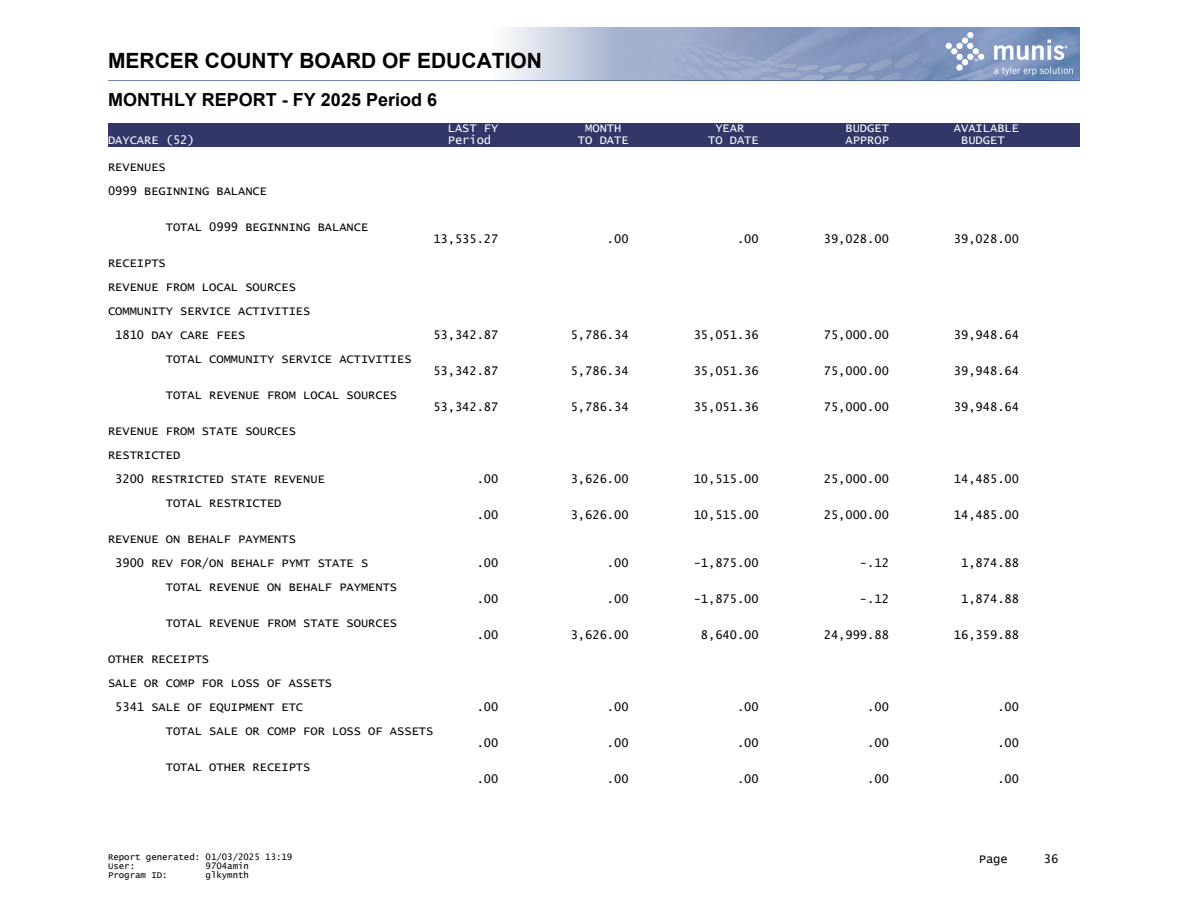
<style>
.page{position:relative;width:1188px;height:918px;background:#fff}
.page>*{position:absolute;margin:0;border:0;box-sizing:border-box;transform-origin:0 0}
.t1{font:700 21px "Arial";color:#000}
.t2{font:700 18px "Arial";color:#000}
.t3{font:12px/24px "Lucida Console";color:#000}
.t4{font:12px "Lucida Console";color:#fff}
.t5{font:9px/9px "Lucida Console";color:#000}
</style>
<div class="page">
<img style="left:108px;top:27px;width:972px;height:54px">
<div style="left:108px;top:123px;width:972px;height:12px;background:#333768"></div>
<div style="left:108px;top:135px;width:972px;height:12px;background:#333768"></div>
<h1 class="t1" style="left:108px;top:52px;width:435px">MERCER COUNTY BOARD OF EDUCATION</h1>
<h2 class="t2" style="left:108px;top:93px;width:331px">MONTHLY REPORT - FY 2025 Period 6</h2>
<p class="t4" style="left:448px;top:123px;width:52px">LAST FY</p>
<p class="t4" style="left:585px;top:123px;width:38px">MONTH</p>
<p class="t4" style="left:715px;top:123px;width:30px">YEAR</p>
<p class="t4" style="left:846px;top:123px;width:45px">BUDGET</p>
<p class="t4" style="left:954px;top:123px;width:67px">AVAILABLE</p>
<p class="t4" style="left:108px;top:135px;width:88px">DAYCARE (52)</p>
<p class="t4" style="left:448px;top:135px;width:45px">Period</p>
<p class="t4" style="left:578px;top:135px;width:52px">TO DATE</p>
<p class="t4" style="left:708px;top:135px;width:52px">TO DATE</p>
<p class="t4" style="left:846px;top:135px;width:45px">APPROP</p>
<p class="t4" style="left:961px;top:135px;width:45px">BUDGET</p>
<p class="t3" style="left:108px;top:155px;width:161px">REVENUES<br>0999 BEGINNING BALANCE</p>
<p class="t3" style="left:166px;top:215px;width:204px">TOTAL 0999 BEGINNING BALANCE</p>
<p class="t3" style="left:433px;top:227px;width:67px">13,535.27</p>
<p class="t3" style="left:607px;top:227px;width:23px">.00</p>
<p class="t3" style="left:737px;top:227px;width:23px">.00</p>
<p class="t3" style="left:824px;top:227px;width:67px">39,028.00</p>
<p class="t3" style="left:954px;top:227px;width:67px">39,028.00</p>
<p class="t3" style="left:108px;top:251px;width:59px">RECEIPTS</p>
<p class="t3" style="left:108px;top:275px;width:189px">REVENUE FROM LOCAL SOURCES</p>
<p class="t3" style="left:108px;top:299px;width:204px">COMMUNITY SERVICE ACTIVITIES</p>
<p class="t3" style="left:115px;top:323px;width:132px">1810 DAY CARE FEES</p>
<p class="t3" style="left:433px;top:323px;width:67px">53,342.87</p>
<p class="t3" style="left:571px;top:323px;width:59px">5,786.34</p>
<p class="t3" style="left:694px;top:323px;width:67px">35,051.36</p>
<p class="t3" style="left:824px;top:323px;width:67px">75,000.00</p>
<p class="t3" style="left:954px;top:323px;width:67px">39,948.64</p>
<p class="t3" style="left:166px;top:347px;width:247px">TOTAL COMMUNITY SERVICE ACTIVITIES</p>
<p class="t3" style="left:433px;top:359px;width:67px">53,342.87</p>
<p class="t3" style="left:571px;top:359px;width:59px">5,786.34</p>
<p class="t3" style="left:694px;top:359px;width:67px">35,051.36</p>
<p class="t3" style="left:824px;top:359px;width:67px">75,000.00</p>
<p class="t3" style="left:954px;top:359px;width:67px">39,948.64</p>
<p class="t3" style="left:166px;top:383px;width:233px">TOTAL REVENUE FROM LOCAL SOURCES</p>
<p class="t3" style="left:433px;top:395px;width:67px">53,342.87</p>
<p class="t3" style="left:571px;top:395px;width:59px">5,786.34</p>
<p class="t3" style="left:694px;top:395px;width:67px">35,051.36</p>
<p class="t3" style="left:824px;top:395px;width:67px">75,000.00</p>
<p class="t3" style="left:954px;top:395px;width:67px">39,948.64</p>
<p class="t3" style="left:108px;top:419px;width:189px">REVENUE FROM STATE SOURCES<br>RESTRICTED</p>
<p class="t3" style="left:115px;top:467px;width:211px">3200 RESTRICTED STATE REVENUE</p>
<p class="t3" style="left:477px;top:467px;width:23px">.00</p>
<p class="t3" style="left:571px;top:467px;width:59px">3,626.00</p>
<p class="t3" style="left:694px;top:467px;width:67px">10,515.00</p>
<p class="t3" style="left:824px;top:467px;width:67px">25,000.00</p>
<p class="t3" style="left:954px;top:467px;width:67px">14,485.00</p>
<p class="t3" style="left:166px;top:491px;width:117px">TOTAL RESTRICTED</p>
<p class="t3" style="left:477px;top:503px;width:23px">.00</p>
<p class="t3" style="left:571px;top:503px;width:59px">3,626.00</p>
<p class="t3" style="left:694px;top:503px;width:67px">10,515.00</p>
<p class="t3" style="left:824px;top:503px;width:67px">25,000.00</p>
<p class="t3" style="left:954px;top:503px;width:67px">14,485.00</p>
<p class="t3" style="left:115px;top:527px;width:255px;text-indent:-7px">REVENUE ON BEHALF PAYMENTS<br>3900 REV FOR/ON BEHALF PYMT STATE S</p>
<p class="t3" style="left:477px;top:551px;width:23px">.00</p>
<p class="t3" style="left:607px;top:551px;width:23px">.00</p>
<p class="t3" style="left:694px;top:551px;width:67px">-1,875.00</p>
<p class="t3" style="left:860px;top:551px;width:30px">-.12</p>
<p class="t3" style="left:961px;top:551px;width:59px">1,874.88</p>
<p class="t3" style="left:166px;top:575px;width:233px">TOTAL REVENUE ON BEHALF PAYMENTS</p>
<p class="t3" style="left:166px;top:611px;width:233px">TOTAL REVENUE FROM STATE SOURCES</p>
<p class="t3" style="left:477px;top:587px;width:23px">.00</p>
<p class="t3" style="left:607px;top:587px;width:23px">.00</p>
<p class="t3" style="left:694px;top:587px;width:67px">-1,875.00</p>
<p class="t3" style="left:860px;top:587px;width:30px">-.12</p>
<p class="t3" style="left:961px;top:587px;width:59px">1,874.88</p>
<p class="t3" style="left:477px;top:623px;width:23px">.00</p>
<p class="t3" style="left:571px;top:623px;width:59px">3,626.00</p>
<p class="t3" style="left:701px;top:623px;width:59px">8,640.00</p>
<p class="t3" style="left:824px;top:623px;width:67px">24,999.88</p>
<p class="t3" style="left:954px;top:623px;width:67px">16,359.88</p>
<p class="t3" style="left:108px;top:647px;width:103px">OTHER RECEIPTS</p>
<p class="t3" style="left:108px;top:671px;width:226px">SALE OR COMP FOR LOSS OF ASSETS</p>
<p class="t3" style="left:115px;top:695px;width:189px">5341 SALE OF EQUIPMENT ETC</p>
<p class="t3" style="left:477px;top:695px;width:23px">.00</p>
<p class="t3" style="left:607px;top:695px;width:23px">.00</p>
<p class="t3" style="left:737px;top:695px;width:23px">.00</p>
<p class="t3" style="left:867px;top:695px;width:23px">.00</p>
<p class="t3" style="left:997px;top:695px;width:23px">.00</p>
<p class="t3" style="left:166px;top:719px;width:269px">TOTAL SALE OR COMP FOR LOSS OF ASSETS</p>
<p class="t3" style="left:477px;top:731px;width:23px">.00</p>
<p class="t3" style="left:607px;top:731px;width:23px">.00</p>
<p class="t3" style="left:737px;top:731px;width:23px">.00</p>
<p class="t3" style="left:867px;top:731px;width:23px">.00</p>
<p class="t3" style="left:997px;top:731px;width:23px">.00</p>
<p class="t3" style="left:166px;top:755px;width:146px">TOTAL OTHER RECEIPTS</p>
<p class="t3" style="left:477px;top:767px;width:23px">.00</p>
<p class="t3" style="left:607px;top:767px;width:23px">.00</p>
<p class="t3" style="left:737px;top:767px;width:23px">.00</p>
<p class="t3" style="left:867px;top:767px;width:23px">.00</p>
<p class="t3" style="left:997px;top:767px;width:23px">.00</p>
<p class="t5" style="left:108px;top:853px;width:186px">Report generated: 01/03/2025 13:19<br>User:</p>
<p class="t5" style="left:206px;top:862px;width:45px">9704amin</p>
<p class="t5" style="left:108px;top:871px;width:61px">Program ID:</p>
<p class="t5" style="left:206px;top:871px;width:45px">glkymnth</p>
<p class="t3" style="left:979px;top:847px;width:30px">Page</p>
<p class="t3" style="left:1044px;top:847px;width:16px">36</p>
</div>
